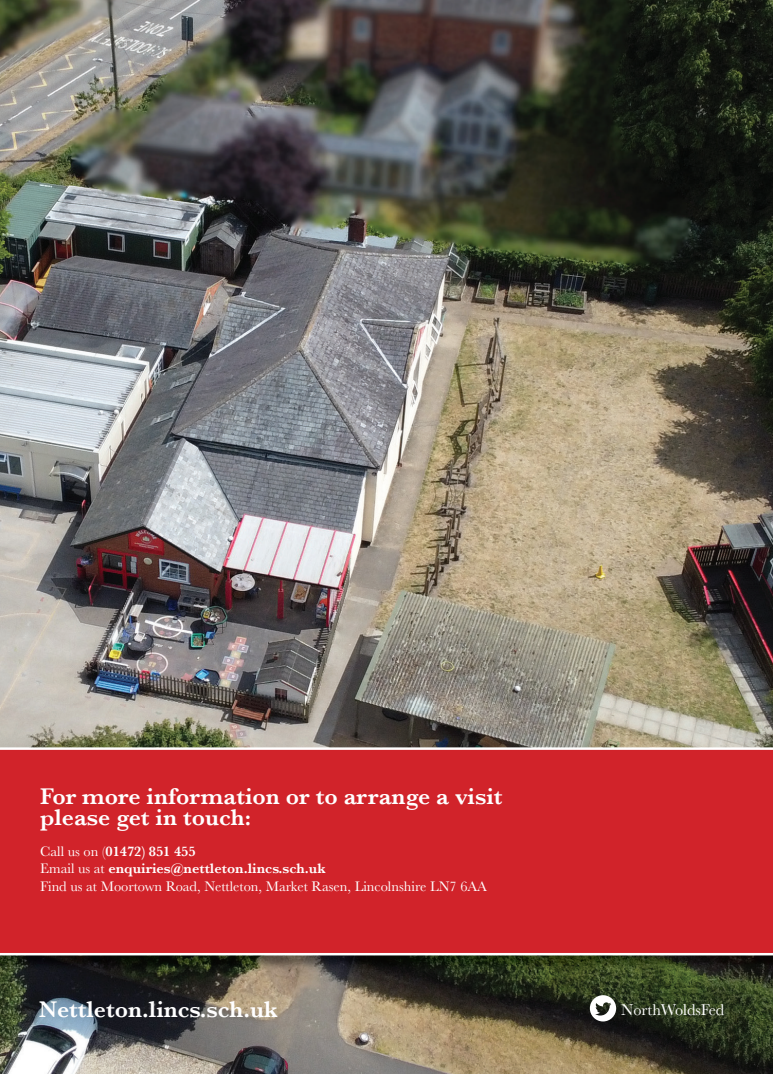
<style>
.page{position:relative;width:773px;height:1074px;background:#fff}
.page>*{position:absolute;margin:0;border:0;box-sizing:border-box;transform-origin:0 0}
.t1{font:600 23.75px/21.2px "Baskerville";color:#fff}
.t2{font:16.25px "Baskerville";color:#fff}
.t3{font:14.38px/17.2px "Baskerville";color:#fff}
.s1{font-size:22.5px}
.s2{font-weight:600}
</style>
<div class="page">
<img style="left:0;top:0;width:772px;height:1074px">
<img style="left:0;top:996px;width:772px;height:15px">
<svg style="left:0;top:706px;width:772px;height:290px;background:#b23839"></svg>
<svg style="left:589px;top:995px;width:27px;height:26px"></svg>
<h1 class="t1" style="left:40px;top:785px;width:464px">For more information or to arrange a visit please get in touch<span class="s1">:</span></h1>
<p class="t3" style="left:40px;top:842px;width:448px">Call us on (<span class="s2">01472) 851 455<br></span>Email us at <span class="s2">enquiries@nettleton.lincs.sch.uk<br></span>Find us at Moortown Road, Nettleton, Market Rasen, Lincolnshire LN7 6AA</p>
<h1 class="t1" style="left:39px;top:999px;width:240px">Nettleton.lincs.sch.uk</h1>
<p class="t2" style="left:621px;top:1000px;width:104px">NorthWoldsFed</p>
</div>
